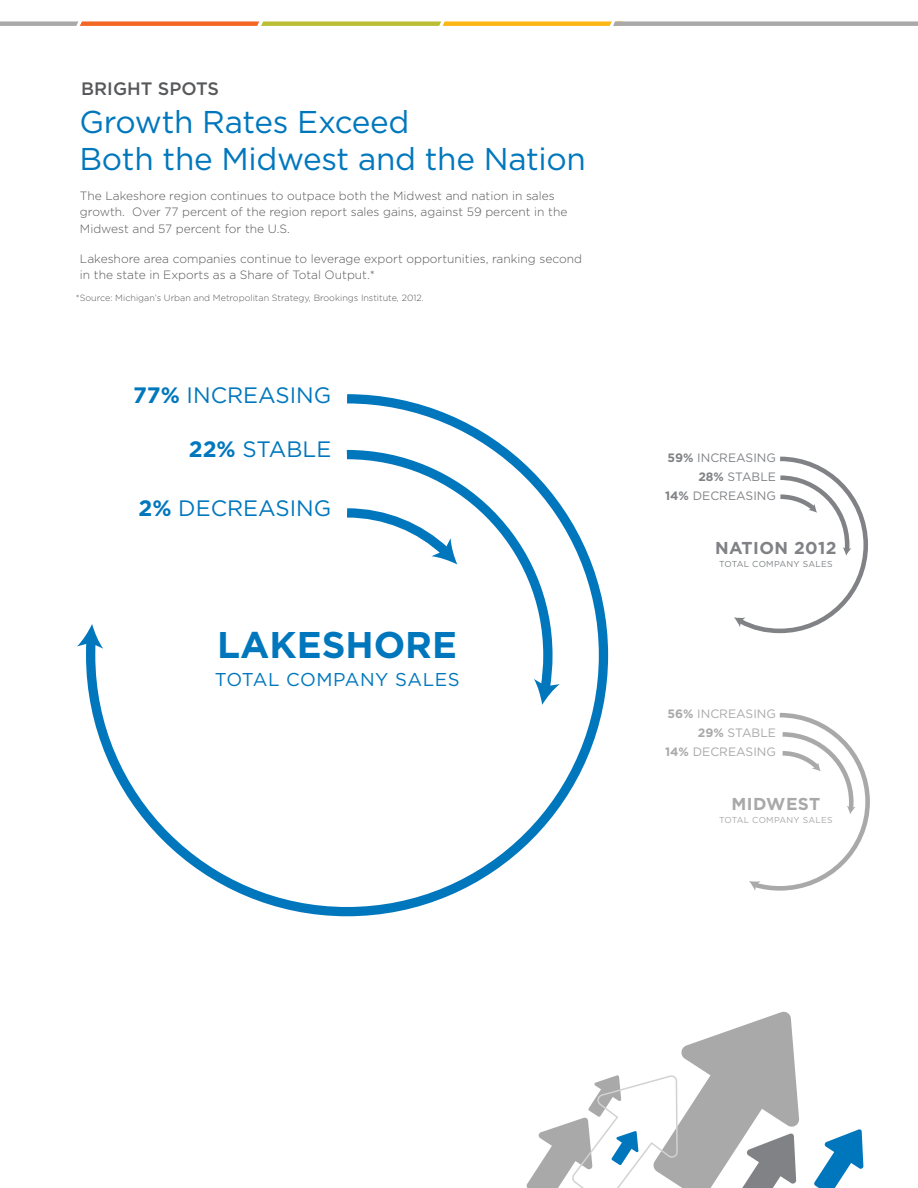
<style>
.page{position:relative;width:918px;height:1188px;background:#fff}
.page>*{position:absolute;margin:0;border:0;box-sizing:border-box;transform-origin:0 0}
.t1{font:700 37.2px "Gotham";color:#0077bd}
.t2{font:31.5px/37.5px "Gotham";letter-spacing:-.01em;color:#0077bd}
.t3{font:22.35px "Gotham";color:#0077bd}
.t4{font:18.6px "Gotham";letter-spacing:.03em;color:#0077bd}
.t5{font:500 18px "Gotham";color:#57585a}
.t6{font:700 17.25px "Gotham";letter-spacing:.025em;color:#808285}
.t7{font:700 17.25px "Gotham";letter-spacing:.025em;color:#a9a9aa}
.t8{font:12.15px "Gotham";color:#808285}
.t9{font:12.15px "Gotham";color:#a9a9aa}
.t10{font:300 12px/16.5px "Gotham";color:#57585a}
.t11{font:300 9px "Gotham";color:#57585a}
.t12{font:8.55px "Gotham";letter-spacing:.03em;color:#808285}
.t13{font:8.55px "Gotham";letter-spacing:.03em;color:#a9a9aa}
.s1{font-weight:700}
</style>
<div class="page">
<svg style="left:346px;top:445px;width:211px;height:234px"></svg>
<svg style="left:534px;top:679px;width:26px;height:26px"></svg>
<svg style="left:77px;top:624px;width:26px;height:25px"></svg>
<svg style="left:346px;top:504px;width:113px;height:61px"></svg>
<svg style="left:734px;top:456px;width:134px;height:178px"></svg>
<svg style="left:749px;top:712px;width:121px;height:179px"></svg>
<svg style="left:0;top:21px;width:918px;height:5px;background:#d0ad70"></svg>
<svg style="left:814px;top:1129px;width:49px;height:59px"></svg>
<svg style="left:526px;top:1011px;width:273px;height:177px"></svg>
<p class="t5" style="left:81px;top:79px;width:139px">BRIGHT SPOTS</p>
<p class="t2" style="left:80px;top:102px;width:508px">Growth Rates Exceed<br>Both the Midwest and the Nation</p>
<p class="t10" style="left:80px;top:187px;width:489px">The Lakeshore region continues to outpace both the Midwest and nation in sales growth. Over 77 percent of the region report sales gains, against 59 percent in the<br>Midwest and 57 percent for the U.S.</p>
<p class="t10" style="left:80px;top:250px;width:504px">Lakeshore area companies continue to leverage export opportunities, ranking second in the state in Exports as a Share of Total Output.*</p>
<p class="t11" style="left:76px;top:293px;width:349px">*Source: Michigan’s Urban and Metropolitan Strategy, Brookings Institute, 2012.</p>
<p class="t3" style="left:133px;top:383px;width:200px"><span class="s1">77%</span> INCREASING</p>
<p class="t3" style="left:189px;top:437px;width:144px"><span class="s1">22%</span> STABLE</p>
<p class="t3" style="left:139px;top:495px;width:194px"><span class="s1">2%</span> DECREASING</p>
<p class="t1" style="left:217px;top:623px;width:241px">LAKESHORE</p>
<p class="t4" style="left:215px;top:669px;width:246px">TOTAL COMPANY SALES</p>
<p class="t8" style="left:668px;top:451px;width:110px"><span class="s1">59%</span> INCREASING</p>
<p class="t8" style="left:698px;top:470px;width:79px"><span class="s1">28%</span> STABLE</p>
<p class="t8" style="left:665px;top:489px;width:112px"><span class="s1">14%</span> DECREASING</p>
<p class="t6" style="left:715px;top:538px;width:123px">NATION 2012</p>
<p class="t12" style="left:719px;top:559px;width:115px">TOTAL COMPANY SALES</p>
<p class="t9" style="left:667px;top:707px;width:110px"><span class="s1">56%</span> INCREASING</p>
<p class="t9" style="left:698px;top:726px;width:80px"><span class="s1">29%</span> STABLE</p>
<p class="t9" style="left:665px;top:745px;width:112px"><span class="s1">14%</span> DECREASING</p>
<p class="t7" style="left:731px;top:794px;width:90px">MIDWEST</p>
<p class="t13" style="left:719px;top:815px;width:115px">TOTAL COMPANY SALES</p>
</div>
